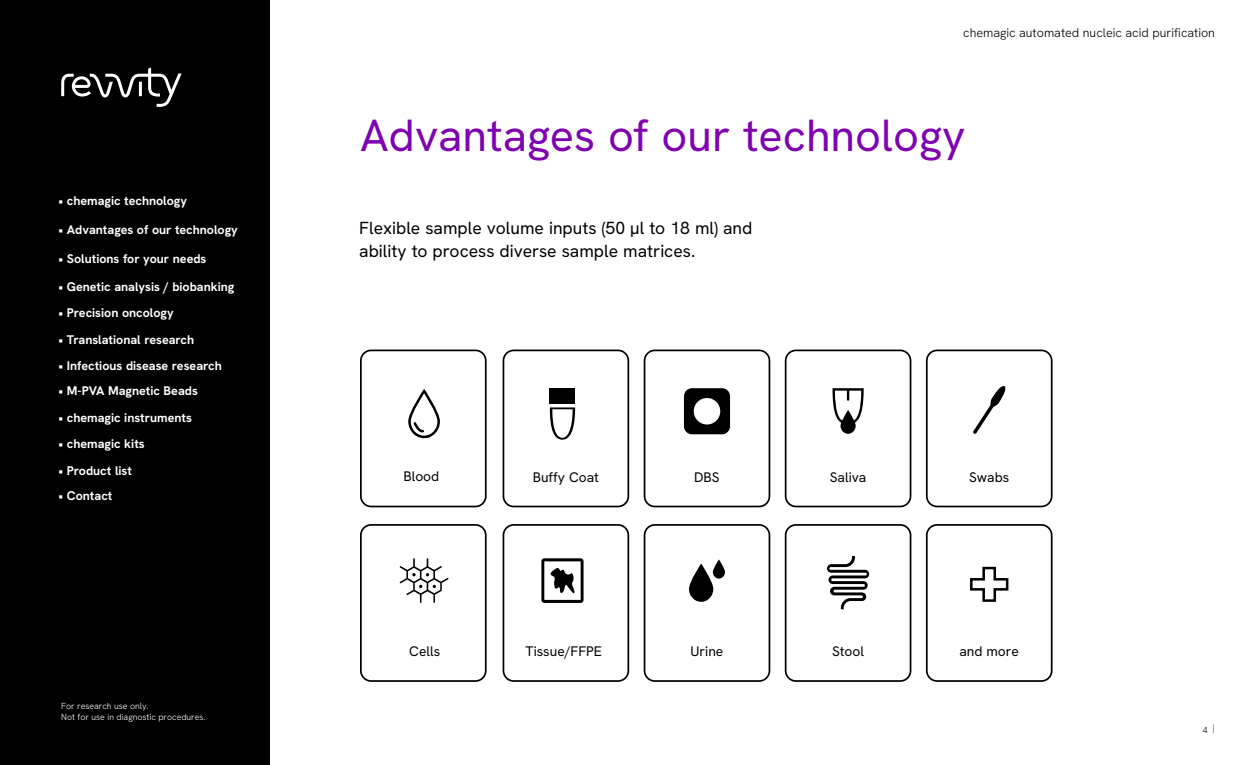
<style>
.page{position:relative;width:1260px;height:765px;background:#fff}
.page>*{position:absolute;margin:0;border:0;box-sizing:border-box;transform-origin:0 0}
.t1{font:45px "Hanken Grotesk";color:#7f03b0}
.t2{font:17.5px/22.5px "Hanken Grotesk";color:#000}
.t3{font:13.88px "Hanken Grotesk";color:#000}
.t4{font:700 12.5px "Hanken Grotesk";color:#fff}
.t5{font:300 12.5px "Hanken Grotesk";color:#000}
.t6{font:300 8.75px/11.2px "Hanken Grotesk";color:#fff}
.t7{font:300 8.75px "Hanken Grotesk";color:#000}
</style>
<div class="page">
<div style="left:0;top:0;width:270px;height:765px;background:#000"></div>
<svg style="left:61px;top:68px;width:121px;height:39px"></svg>
<svg style="left:970px;top:566px;width:39px;height:36px"></svg>
<svg style="left:827px;top:556px;width:42px;height:54px"></svg>
<svg style="left:689px;top:559px;width:36px;height:43px"></svg>
<svg style="left:541px;top:558px;width:43px;height:45px"></svg>
<svg style="left:400px;top:558px;width:49px;height:45px"></svg>
<svg style="left:973px;top:386px;width:33px;height:48px"></svg>
<svg style="left:833px;top:388px;width:31px;height:46px"></svg>
<svg style="left:684px;top:388px;width:46px;height:46px"></svg>
<svg style="left:550px;top:407px;width:25px;height:33px"></svg>
<div style="left:550px;top:388px;width:25px;height:16px;background:#000"></div>
<svg style="left:408px;top:391px;width:32px;height:48px"></svg>
<div style="left:360px;top:350px;width:127px;height:157px;border:2px solid #000;border-radius:10px"></div>
<div style="left:360px;top:524px;width:127px;height:158px;border:2px solid #000;border-radius:10px"></div>
<div style="left:503px;top:350px;width:126px;height:157px;border:2px solid #000;border-radius:10px"></div>
<div style="left:503px;top:524px;width:126px;height:158px;border:2px solid #000;border-radius:10px"></div>
<div style="left:644px;top:350px;width:126px;height:157px;border:2px solid #000;border-radius:10px"></div>
<div style="left:644px;top:524px;width:126px;height:158px;border:2px solid #000;border-radius:10px"></div>
<div style="left:785px;top:350px;width:126px;height:157px;border:2px solid #000;border-radius:10px"></div>
<div style="left:785px;top:524px;width:126px;height:158px;border:2px solid #000;border-radius:10px"></div>
<div style="left:926px;top:350px;width:127px;height:157px;border:2px solid #000;border-radius:10px"></div>
<div style="left:926px;top:524px;width:127px;height:158px;border:2px solid #000;border-radius:10px"></div>
<p class="t4" style="left:59px;top:193px;width:130px">• chemagic technology</p>
<p class="t4" style="left:59px;top:222px;width:181px">• Advantages of our technology</p>
<p class="t4" style="left:59px;top:251px;width:149px">• Solutions for your needs</p>
<p class="t4" style="left:59px;top:278px;width:177px">• Genetic analysis / biobanking</p>
<p class="t4" style="left:59px;top:305px;width:117px">• Precision oncology</p>
<p class="t4" style="left:59px;top:332px;width:137px">• Translational research</p>
<p class="t4" style="left:59px;top:358px;width:165px">• Infectious disease research</p>
<p class="t4" style="left:59px;top:383px;width:141px">• M-PVA Magnetic Beads</p>
<p class="t4" style="left:59px;top:409px;width:135px">• chemagic instruments</p>
<p class="t4" style="left:59px;top:436px;width:88px">• chemagic kits</p>
<p class="t4" style="left:59px;top:462px;width:75px">• Product list</p>
<p class="t4" style="left:59px;top:488px;width:55px">• Contact</p>
<p class="t6" style="left:61px;top:700px;width:146px">For research use only.<br>Not for use in diagnostic procedures.</p>
<p class="t5" style="left:963px;top:24px;width:253px">chemagic automated nucleic acid purification</p>
<h1 class="t1" style="left:360px;top:106px;width:607px">Advantages of our technology</h1>
<h2 class="t2" style="left:359px;top:217px;width:395px">Flexible sample volume inputs (50 μl to 18 ml) and ability to process diverse sample matrices.</h2>
<p class="t3" style="left:403px;top:467px;width:38px">Blood</p>
<p class="t3" style="left:694px;top:468px;width:27px">DBS</p>
<p class="t3" style="left:830px;top:468px;width:38px">Saliva</p>
<p class="t3" style="left:969px;top:468px;width:42px">Swabs</p>
<p class="t3" style="left:533px;top:468px;width:68px">Buffy Coat</p>
<p class="t3" style="left:409px;top:642px;width:33px">Cells</p>
<p class="t3" style="left:526px;top:642px;width:78px">Tissue/FFPE</p>
<p class="t3" style="left:691px;top:642px;width:34px">Urine</p>
<p class="t3" style="left:832px;top:642px;width:34px">Stool</p>
<p class="t3" style="left:959px;top:642px;width:61px">and more</p>
<p class="t7" style="left:1203px;top:723px;width:14px">4 |</p>
</div>
